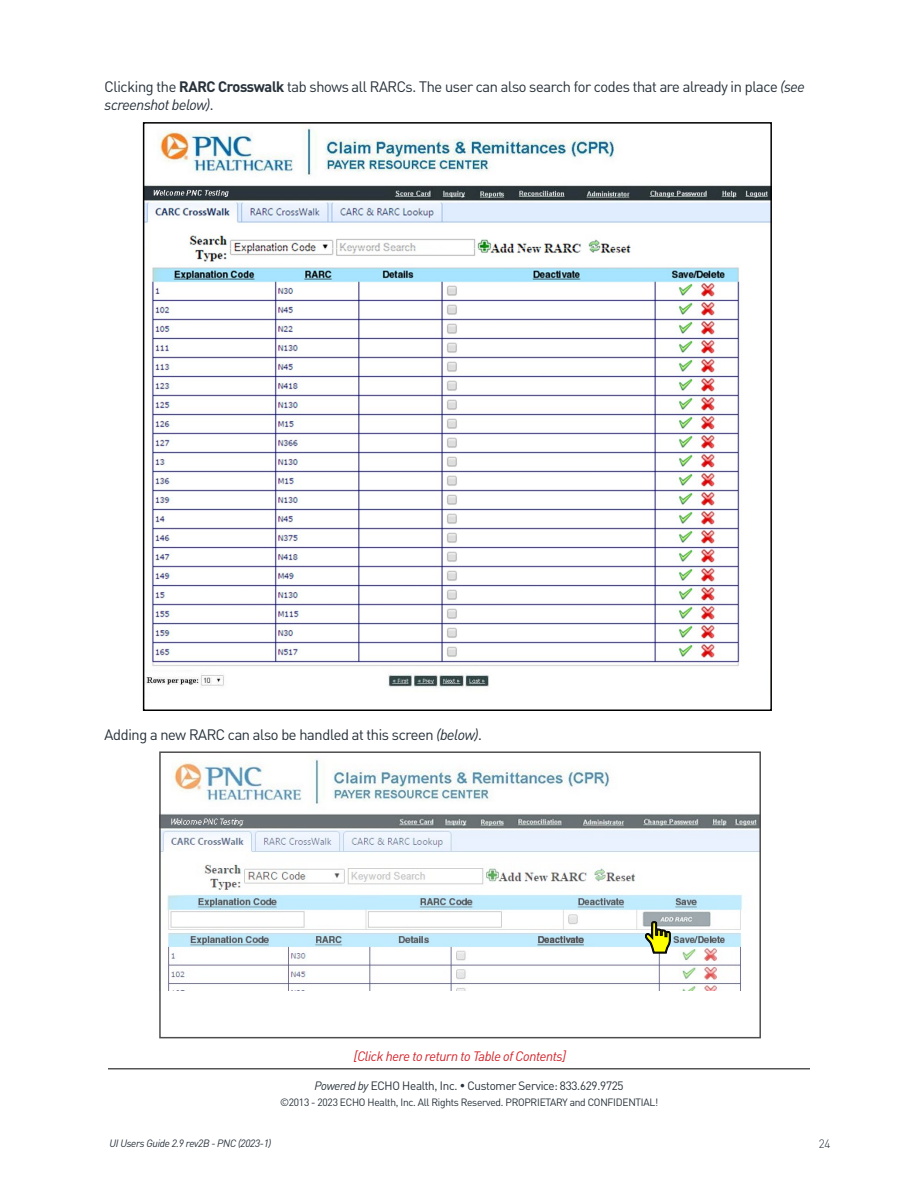
<style>
.page{position:relative;width:918px;height:1188px;background:#fff}
.page>*{position:absolute;margin:0;border:0;box-sizing:border-box;transform-origin:0 0}
.t1{font:15px/18px "PNC Brand";letter-spacing:-.02em;color:#28323b}
.t2{font:italic 13.5px "PNC Brand";letter-spacing:-.02em;color:#d2232a}
.t3{font:12px "PNC Brand";letter-spacing:-.02em;color:#28323b}
.t4{font:300 12px "PNC Brand";color:#28323b}
.t5{font:10.5px "PNC Brand";letter-spacing:-.02em;color:#28323b}
.t6{font:italic 10.5px "PNC Brand";letter-spacing:-.02em;color:#28323b}
.s1{font-weight:700}
.s2{font-style:italic}
</style>
<div class="page">
<hr style="left:108px;top:1068px;width:702px;height:1px;background:#000">
<img style="left:146px;top:127px;width:623px;height:561px">
<img style="left:162px;top:759px;width:596px;height:232px">
<svg style="left:645px;top:921px;width:25px;height:32px"></svg>
<p class="t1" style="left:105px;top:78px;width:702px">Clicking the <span class="s1">RARC Crosswalk</span> tab shows all RARCs. The user can also search for codes that are already in place <span class="s2">(see screenshot below)</span>.</p>
<p class="t1" style="left:105px;top:726px;width:379px">Adding a new RARC can also be handled at this screen <span class="s2">(below)</span>.</p>
<p class="t2" style="left:354px;top:1048px;width:214px">[Click here to return to Table of Contents]</p>
<p class="t3" style="left:315px;top:1078px;width:310px"><span class="s2">Powered by</span> ECHO Health, Inc. • Customer Service: 833.629.9725</p>
<p class="t5" style="left:280px;top:1096px;width:380px">©2013 - 2023 ECHO Health, Inc. All Rights Reserved. PROPRIETARY and CONFIDENTIAL!</p>
<p class="t6" style="left:110px;top:1136px;width:163px">UI Users Guide 2.9 rev2B - PNC (2023-1)</p>
<p class="t4" style="left:819px;top:1136px;width:13px">24</p>
</div>
